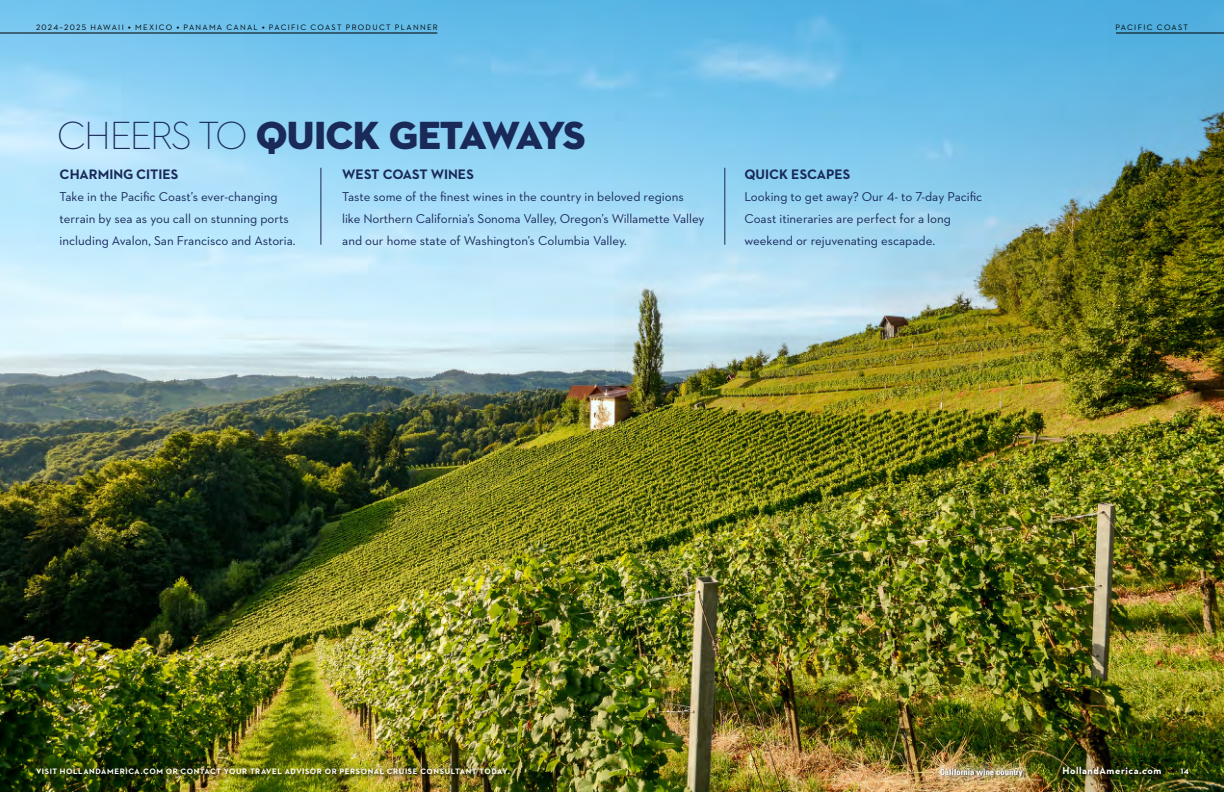
<style>
.page{position:relative;width:1224px;height:792px;background:#fff}
.page>*{position:absolute;margin:0;border:0;box-sizing:border-box;transform-origin:0 0}
.t1{font:40px "Mgkhsf Neutraface 2 Display Titling";letter-spacing:-.025em;color:#192958}
.t2{font:700 14px "Qbygvm Neutraface 2 Text";color:#192958}
.t3{font:13px/22px "Cyksmg Neutraface 2 Text";color:#192958}
.t4{font:700 10px "Qbygvm Neutraface 2 Text";letter-spacing:.055em;color:#fff}
.t5{font:700 condensed 8.6px "Nwykry Univers LT Std";color:#fff}
.t6{font:700 8px "Qbygvm Neutraface 2 Text";letter-spacing:.07em;color:#fff}
.t7{font:8px "Cyksmg Neutraface 2 Text";letter-spacing:.16em;color:#000}
.s1{font-family:"Mgkhsf Neutraface 2 Display Titling"}
.s2{font-family:"Srppjg Neutraface 2 Display";font-weight:300}
</style>
<div class="page">
<img style="left:0;top:0;width:1224px;height:792px">
<hr style="left:321px;top:168px;width:1px;height:77px;background:#192958">
<hr style="left:725px;top:168px;width:1px;height:77px;background:#192958">
<div style="left:29px;top:762px;width:487px;height:19px;background:#000;opacity:.3"></div>
<hr style="left:0;top:33px;width:437px;height:1px;background:#000">
<hr style="left:1116px;top:33px;width:108px;height:1px;background:#000">
<div style="left:1056px;top:760px;width:140px;height:22px;background:#000;opacity:.3"></div>
<div style="left:934px;top:761px;width:96px;height:22px;background:#fff;opacity:.6"></div>
<p class="t7" style="left:36px;top:22px;width:403px">2024–2025 HAWAII <span class="s1">•</span> MEXICO <span class="s1">•</span> PANAMA CANAL <span class="s1">•</span> PACIFIC COAST PRODUCT PLANNER</p>
<h2 class="t1" style="left:58px;top:110px;width:529px"><span class="s2">CHEERS TO</span> QUICK GETAWAYS</h2>
<h3 class="t2" style="left:60px;top:165px;width:120px">CHARMING CITIES</h3>
<p class="t3" style="left:60px;top:185px;width:237px">Take in the Pacific Coast’s ever-changing terrain by sea as you call on stunning ports including Avalon, San Francisco and Astoria.</p>
<h3 class="t2" style="left:342px;top:165px;width:133px">WEST COAST WINES</h3>
<p class="t3" style="left:342px;top:185px;width:364px">Taste some of the finest wines in the country in beloved regions like Northern California’s Sonoma Valley, Oregon’s Willamette Valley and our home state of Washington’s Columbia Valley.</p>
<h3 class="t2" style="left:744px;top:165px;width:108px">QUICK ESCAPES</h3>
<p class="t3" style="left:744px;top:185px;width:240px">Looking to get away? Our 4- to 7-day Pacific<br>Coast itineraries are perfect for a long weekend or rejuvenating escapade.</p>
<p class="t7" style="left:1115px;top:22px;width:74px">PACIFIC COAST</p>
<p class="t6" style="left:36px;top:767px;width:475px">VISIT HOLLANDAMERICA.COM OR CONTACT YOUR TRAVEL ADVISOR OR PERSONAL CRUISE CONSULTANT TODAY.</p>
<p class="t5" style="left:940px;top:766px;width:84px">California wine country</p>
<p class="t4" style="left:1062px;top:765px;width:100px">HollandAmerica.com</p>
<p class="t6" style="left:1180px;top:767px;width:10px">14</p>
</div>
